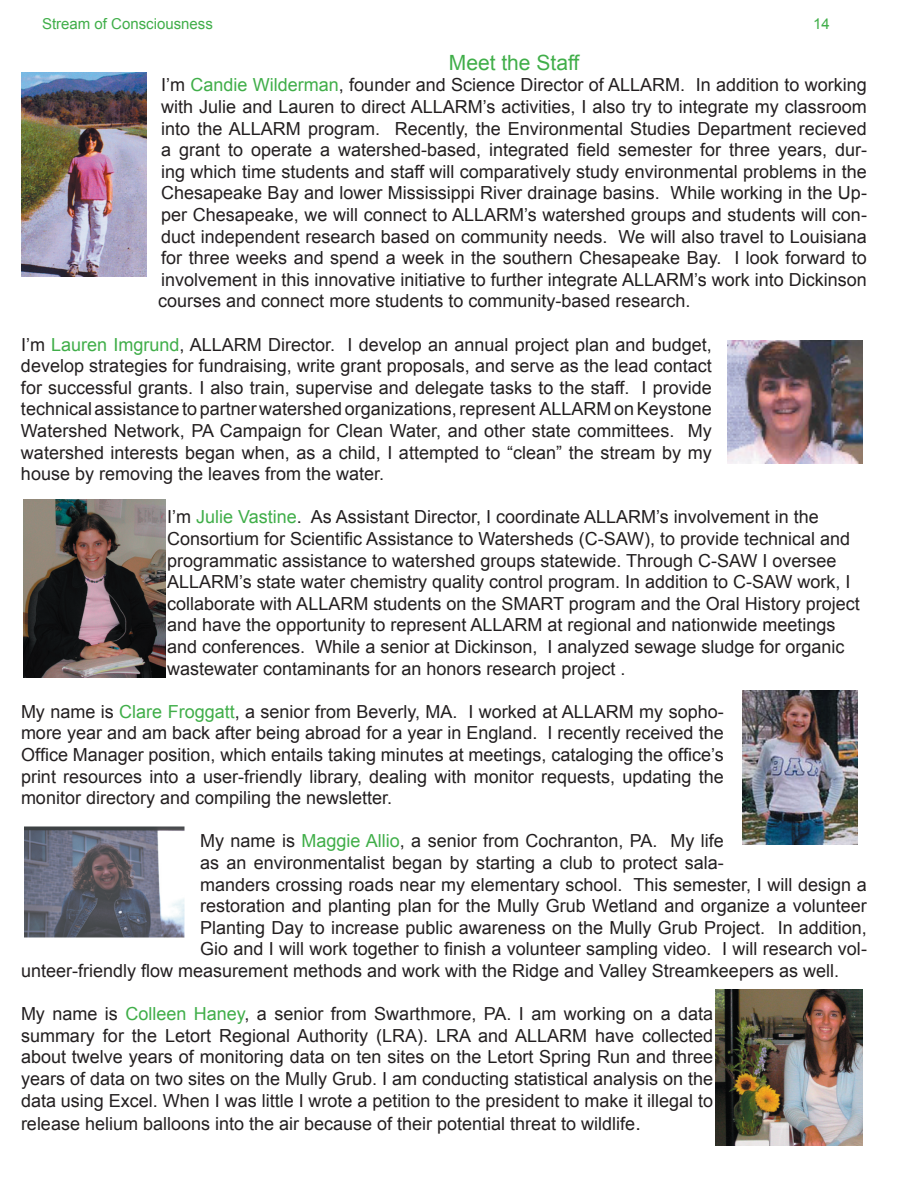
<style>
.page{position:relative;width:918px;height:1188px;background:#fff}
.page>*{position:absolute;margin:0;border:0;box-sizing:border-box;transform-origin:0 0}
.t1{font:21px "Arial";color:#40ae49}
.t2{font:18px/21.6px "Arial";color:#231f20;text-align:justify}
.t3{font:15px "Arial";color:#40ae49}
.s1{color:#40ae49}
.s2{font-size:19.5px}
</style>
<div class="page">
<img style="left:728px;top:340px;width:134px;height:124px">
<img style="left:21px;top:72px;width:125px;height:204px">
<img style="left:715px;top:990px;width:148px;height:156px">
<img style="left:24px;top:826px;width:160px;height:112px">
<img style="left:24px;top:500px;width:141px;height:177px">
<img style="left:742px;top:690px;width:115px;height:155px">
<p class="t3" style="left:42px;top:15px;width:172px">Stream of Consciousness</p>
<p class="t3" style="left:813px;top:15px;width:18px">14</p>
<p class="t1" style="left:449px;top:51px;width:132px">Meet the Staff</p>
<p class="t2" style="left:158px;top:74px;width:710px">I’m <span class="s1">Candie Wilderman</span>, founder and Science Director of ALLARM. In addition to working with Julie and Lauren to direct ALLARM’s activities, I also try to integrate my classroom into the ALLARM program. Recently, the Environmental Studies Department recieved a grant to operate a watershed-based, integrated field semester for three years, dur&shy;ing which time students and staff will comparatively study environmental problems in the Chesapeake Bay and lower Mississippi River drainage basins. While working in the Up&shy;per Chesapeake, we will connect to ALLARM’s watershed groups and students will con&shy;duct independent research based on community needs. We will also travel to Louisiana for three weeks and spend a week in the southern Chesapeake Bay. I look forward to involvement in this innovative initiative to further integrate ALLARM’s work into Dickinson courses and connect more students to community-based research.</p>
<p class="t2" style="left:21px;top:333px;width:692px">I’m <span class="s1">Lauren Imgrund</span>, ALLARM Director. I develop an annual project plan and budget, develop strategies for fundraising, write grant proposals, and serve as the lead contact for successful grants. I also train, supervise and delegate tasks to the staff. I provide technical assistance to partner watershed organizations, represent ALLARM on Keystone Watershed Network, PA Campaign for Clean Water, and other state committees. My watershed interests began when, as a child, I attempted to “clean” the stream by my house by removing the leaves from the water.</p>
<p class="t2" style="left:167px;top:506px;width:694px;text-align:left">I’m <span class="s1">Julie Vastine</span>. As Assistant Director, I coordinate ALLARM’s involvement in the Consortium for Scientific Assistance to Watersheds (C-SAW), to provide technical and programmatic assistance to watershed groups statewide. Through C-SAW I oversee ALLARM’s state water chemistry quality control program. In addition to C-SAW work, I collaborate with ALLARM students on the SMART program and the Oral History project and have the opportunity to represent ALLARM at regional and nationwide meetings and conferences. While a senior at Dickinson, I analyzed sewage sludge for organic wastewater contaminants for an honors research project .</p>
<p class="t2" style="left:21px;top:701px;width:704px">My name is <span class="s1">Clare Froggatt</span>, a senior from Beverly, MA. I worked at ALLARM my sopho&shy;more year and am back after being abroad for a year in England. I recently received the Office Manager position, which entails taking minutes at meetings, cataloging the office’s print resources into a user-friendly library, dealing with monitor requests, updating the monitor directory and compiling the newsletter.</p>
<p class="t2" style="left:200px;top:830px;width:525px">My name is <span class="s1">Maggie Allio</span>, a senior from Cochranton, PA. My life</p>
<p class="t2" style="left:200px;top:852px;width:525px">as an environmentalist began by starting a club to protect sala-</p>
<p class="t2" style="left:200px;top:873px;width:668px">manders crossing roads near my elementary school. This semester, I will design a</p>
<p class="t2" style="left:200px;top:895px;width:668px">restoration and planting plan for the Mully Grub Wetland and organize a volunteer</p>
<p class="t2" style="left:200px;top:917px;width:668px">Planting Day to increase public awareness on the Mully Grub Project. In addition,</p>
<p class="t2" style="left:200px;top:938px;width:668px">Gio and I will work together to finish a volunteer sampling video. I will research vol-</p>
<p class="t2" style="left:21px;top:960px;width:820px">unteer-friendly flow measurement methods and work with the Ridge and Valley Streamkeepers as well.</p>
<p class="t2" style="left:21px;top:1003px;width:694px">My name is <span class="s1">Colleen Haney</span>, a senior from Swarthmore, PA. I am working on a data summary for the Letort Regional Authority (LRA). LRA and ALLARM have collected about twelve years of monitoring data on ten sites on the Letort Spring Run and three years of data on two sites on the Mully Grub. I am conducting statistical analysis on the data using Excel. When I was little I wrote a petition to the president to make it illegal to</p>
<p class="t2" style="left:21px;top:1113px;width:621px">release helium balloons into the air because of their potential threat to wildlife<span class="s2">.</span></p>
</div>
